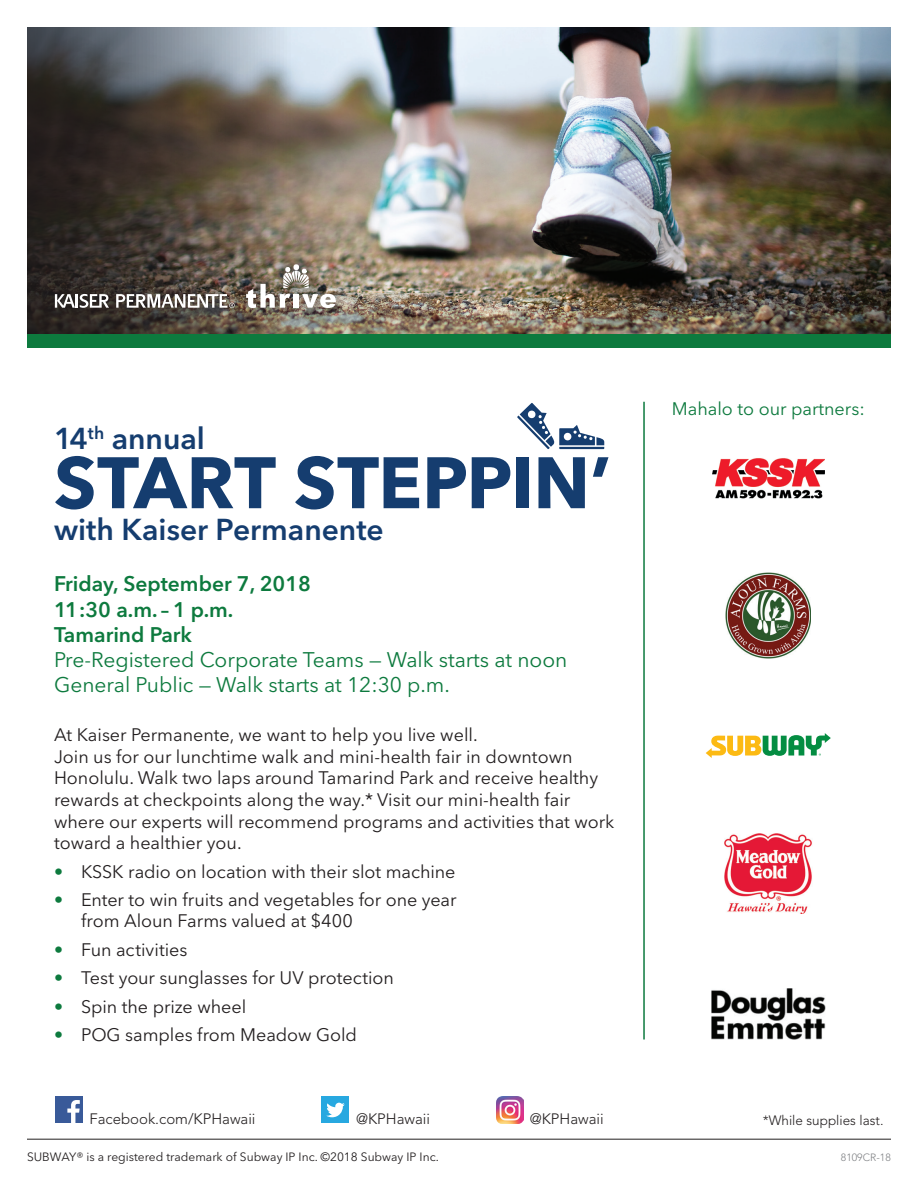
<style>
.page{position:relative;width:918px;height:1188px;background:#fff}
.page>*{position:absolute;margin:0;border:0;box-sizing:border-box;transform-origin:0 0}
.t1{font:700 72px "Avenir Next LT Pro";letter-spacing:-.005em;color:#153d6f}
.t2{font:600 30px "Avenir Next LT Pro";color:#153d6f}
.t3{font:21px/25.2px "Avenir Next LT Pro";color:#0d7a3e}
.t4{font:600 21px/25.2px "Avenir Next LT Pro";color:#0d7a3e}
.t5{font:18px/21.6px "Avenir Next LT Pro";color:#231f20}
.t6{font:18px "Avenir Next LT Pro";color:#0d7a3e}
.t7{font:300 15px "Avenir LT Std";color:#231f20}
.t8{font:300 13.5px "Avenir LT Std";color:#231f20}
.t9{font:12px "Avenir Next LT Pro";color:#231f20}
.t10{font:300 10.5px "Avenir LT Std";color:#808285}
.s1{color:#0d7a3e}
</style>
<div class="page">
<img style="left:27px;top:27px;width:864px;height:307px">
<svg style="left:517px;top:403px;width:87px;height:46px"></svg>
<img style="left:712px;top:458px;width:112px;height:40px">
<img style="left:711px;top:988px;width:114px;height:51px">
<hr style="left:27px;top:1139px;width:864px;height:1px;background:#231f20">
<div style="left:27px;top:334px;width:864px;height:14px;background:#0d7a3e"></div>
<div style="left:42px;top:252px;width:306px;height:68px;background:#231f20;opacity:.75"></div>
<img style="left:246px;top:264px;width:90px;height:44px">
<svg style="left:55px;top:294px;width:54px;height:14px"></svg>
<svg style="left:116px;top:294px;width:119px;height:14px"></svg>
<div style="left:55px;top:1096px;width:28px;height:28px;background:#395a99"></div>
<svg style="left:67px;top:1100px;width:13px;height:23px"></svg>
<div style="left:322px;top:1096px;width:27px;height:28px;background:#27a8e0"></div>
<svg style="left:326px;top:1103px;width:19px;height:14px"></svg>
<hr style="left:643px;top:402px;width:2px;height:638px;background:#0d7a3e">
<img style="left:724px;top:833px;width:88px;height:81px">
<img style="left:726px;top:573px;width:85px;height:85px">
<svg style="left:706px;top:733px;width:125px;height:25px"></svg>
<img style="left:496px;top:1096px;width:27px;height:28px">
<h2 class="t2" style="left:54px;top:420px;width:152px">14<sup>th</sup> annual</h2>
<h1 class="t1" style="left:54px;top:439px;width:559px">START STEPPIN’</h1>
<h2 class="t2" style="left:54px;top:512px;width:331px">with Kaiser Permanente</h2>
<p class="t4" style="left:54px;top:571px;width:259px">Friday, September 7, 2018<br>11:30 a.m. – 1 p.m.<br>Tamarind Park</p>
<p class="t3" style="left:54px;top:647px;width:515px">Pre-Registered Corporate Teams — Walk starts at noon<br>General Public — Walk starts at 12:30 p.m.</p>
<p class="t5" style="left:54px;top:724px;width:562px">At Kaiser Permanente, we want to help you live well.<br>Join us for our lunchtime walk and mini-health fair in downtown Honolulu. Walk two laps around Tamarind Park and receive healthy rewards at checkpoints along the way.* Visit our mini-health fair where our experts will recommend programs and activities that work toward a healthier you.</p>
<p class="t5" style="left:54px;top:860px;width:403px"><span class="s1">•</span> KSSK radio on location with their slot machine</p>
<p class="t5" style="left:81px;top:889px;width:377px;text-indent:-27px"><span class="s1">•</span> Enter to win fruits and vegetables for one year from Aloun Farms valued at $400</p>
<p class="t5" style="left:54px;top:939px;width:135px"><span class="s1">•</span> Fun activities</p>
<p class="t5" style="left:54px;top:967px;width:341px"><span class="s1">•</span> Test your sunglasses for UV protection</p>
<p class="t5" style="left:54px;top:995px;width:194px"><span class="s1">•</span> Spin the prize wheel</p>
<p class="t5" style="left:54px;top:1024px;width:304px"><span class="s1">•</span> POG samples from Meadow Gold</p>
<p class="t7" style="left:89px;top:1110px;width:168px">Facebook.com/KPHawaii</p>
<p class="t7" style="left:356px;top:1110px;width:75px">@KPHawaii</p>
<p class="t9" style="left:27px;top:1150px;width:413px">SUBWAY® is a registered trademark of Subway IP Inc. ©2018 Subway IP Inc.</p>
<p class="t7" style="left:530px;top:1110px;width:75px">@KPHawaii</p>
<p class="t6" style="left:672px;top:398px;width:194px">Mahalo to our partners:</p>
<p class="t8" style="left:763px;top:1112px;width:122px">*While supplies last.</p>
<p class="t10" style="left:841px;top:1151px;width:51px">8109CR-18</p>
</div>
